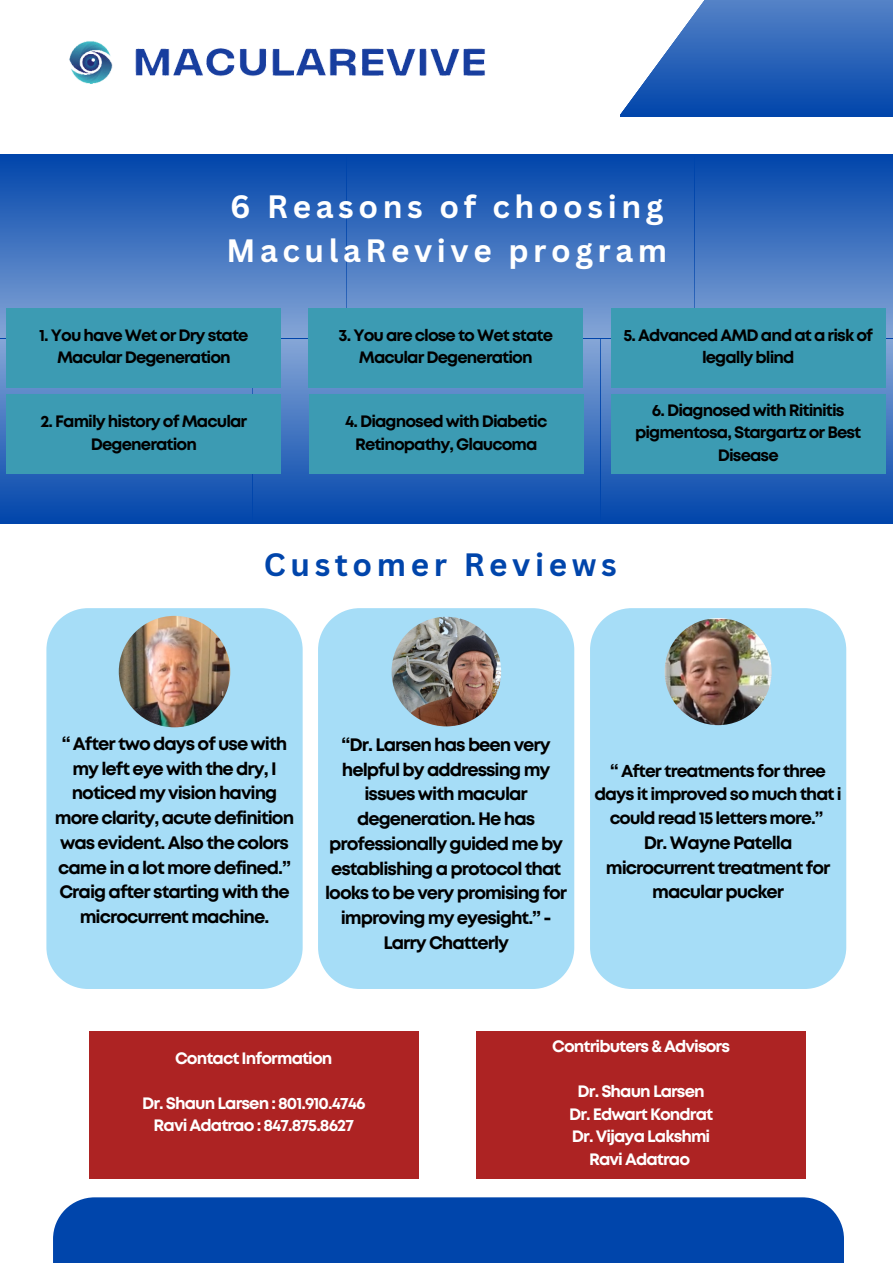
<style>
.page{position:relative;width:893px;height:1264px;background:#fff}
.page>*{position:absolute;margin:0;border:0;box-sizing:border-box;transform-origin:0 0}
.t1{font:700 31.5px/43.8px "Canva Sans";letter-spacing:.145em;color:#fff}
.t2{font:700 31.5px "Canva Sans";letter-spacing:.145em;color:#0045ab}
.t3{font:700 18px/24.8px "Mont";letter-spacing:-.055em;color:#000;text-align:center}
.t4{font:700 17.25px/23.5px "Mont";letter-spacing:-.055em;color:#000;text-align:center}
.t5{font:700 16.5px/22.5px "Mont";letter-spacing:-.055em;color:#000;text-align:center}
.t6{font:700 16.5px "Mont";letter-spacing:-.055em;color:#fff}
</style>
<div class="page">
<div style="left:620px;top:0;width:272px;height:117px;background:linear-gradient(to bottom,#5582c7,#04a)"></div>
<svg style="left:620px;top:0;width:157px;height:117px"></svg>
<div style="left:53px;top:1197px;width:790px;height:65px;background:#0045ab"></div>
<img style="left:69px;top:41px;width:416px;height:43px">
<div style="left:0;top:154px;width:346px;height:184px;background:linear-gradient(to bottom,#0144ab,#83a5d5)"></div>
<div style="left:0;top:339px;width:252px;height:184px;background:linear-gradient(to bottom,#73aacc,#094dad)"></div>
<div style="left:346px;top:154px;width:348px;height:184px;background:linear-gradient(to bottom,#04a,#85a5d6)"></div>
<div style="left:252px;top:339px;width:348px;height:184px;background:linear-gradient(to bottom,#86a6d7,#0145ab)"></div>
<div style="left:694px;top:154px;width:198px;height:184px;background:linear-gradient(to bottom,#04a,#85a5d6)"></div>
<div style="left:600px;top:339px;width:292px;height:184px;background:linear-gradient(to bottom,#86a6d7,#0145ab)"></div>
<div style="left:590px;top:608px;width:256px;height:381px;background:#a6ddf7"></div>
<img style="left:664px;top:618px;width:107px;height:107px;border-radius:50%">
<div style="left:476px;top:1030px;width:329px;height:148px;background:#ad2323"></div>
<div style="left:7px;top:394px;width:274px;height:80px;background:#3c9bb3"></div>
<div style="left:309px;top:394px;width:274px;height:80px;background:#3c9bb3"></div>
<div style="left:611px;top:394px;width:274px;height:80px;background:#3c9bb3"></div>
<div style="left:89px;top:1030px;width:329px;height:148px;background:#ad2323"></div>
<div style="left:308px;top:308px;width:275px;height:80px;background:#3c9bb3"></div>
<div style="left:7px;top:308px;width:274px;height:80px;background:#3c9bb3"></div>
<div style="left:611px;top:308px;width:274px;height:80px;background:#3c9bb3"></div>
<div style="left:46px;top:608px;width:256px;height:381px;background:#a6ddf7"></div>
<img style="left:119px;top:616px;width:111px;height:111px;border-radius:50%">
<div style="left:318px;top:608px;width:256px;height:381px;background:#a6ddf7"></div>
<img style="left:391px;top:616px;width:110px;height:110px;border-radius:50%">
<p class="t1" style="left:226px;top:184px;width:442px">6 Reasons of choosing<br>MaculaRevive program</p>
<p class="t5" style="left:39px;top:325px;width:211px">1. You have Wet or Dry state<br>Macular Degeneration</p>
<p class="t5" style="left:623px;top:325px;width:251px">5. Advanced AMD and at a risk of legally blind</p>
<p class="t5" style="left:338px;top:325px;width:216px">3. You are close to Wet state<br>Macular Degeneration</p>
<p class="t5" style="left:41px;top:411px;width:208px">2. Family history of Macular<br>Degeneration</p>
<p class="t5" style="left:345px;top:411px;width:204px">4. Diagnosed with Diabetic<br>Retinopathy, Glaucoma</p>
<p class="t5" style="left:635px;top:400px;width:228px">6. Diagnosed with Ritinitis pigmentosa, Stargartz or Best<br>Disease</p>
<p class="t2" style="left:264px;top:543px;width:354px">Customer Reviews</p>
<p class="t3" style="left:55px;top:732px;width:241px">“ After two days of use with my left eye with the dry, I noticed my vision having more clarity, acute definition was evident. Also the colors came in a lot more defined.”</p>
<p class="t3" style="left:59px;top:881px;width:232px">Craig after starting with the microcurrent machine.</p>
<p class="t3" style="left:325px;top:733px;width:244px">“Dr. Larsen has been very helpful by addressing my issues with macular degeneration. He has professionally guided me by establishing a protocol that looks to be very promising for improving my eyesight.” -<br>Larry Chatterly</p>
<p class="t4" style="left:594px;top:760px;width:249px">“ After treatments for three days it improved so much that i could read 15 letters more.”</p>
<p class="t3" style="left:605px;top:831px;width:226px">Dr. Wayne Patella microcurrent treatment for macular pucker</p>
<p class="t6" style="left:175px;top:1051px;width:159px">Contact Information</p>
<p class="t6" style="left:142px;top:1096px;width:225px">Dr. Shaun Larsen : 801.910.4746</p>
<p class="t6" style="left:153px;top:1119px;width:202px">Ravi Adatrao : 847.875.8627</p>
<p class="t6" style="left:552px;top:1040px;width:179px">Contributers &amp; Advisors</p>
<p class="t6" style="left:577px;top:1085px;width:129px">Dr. Shaun Larsen</p>
<p class="t6" style="left:569px;top:1107px;width:146px">Dr. Edwart Kondrat</p>
<p class="t6" style="left:572px;top:1130px;width:140px">Dr. Vijaya Lakshmi</p>
<p class="t6" style="left:589px;top:1152px;width:102px">Ravi Adatrao</p>
</div>
